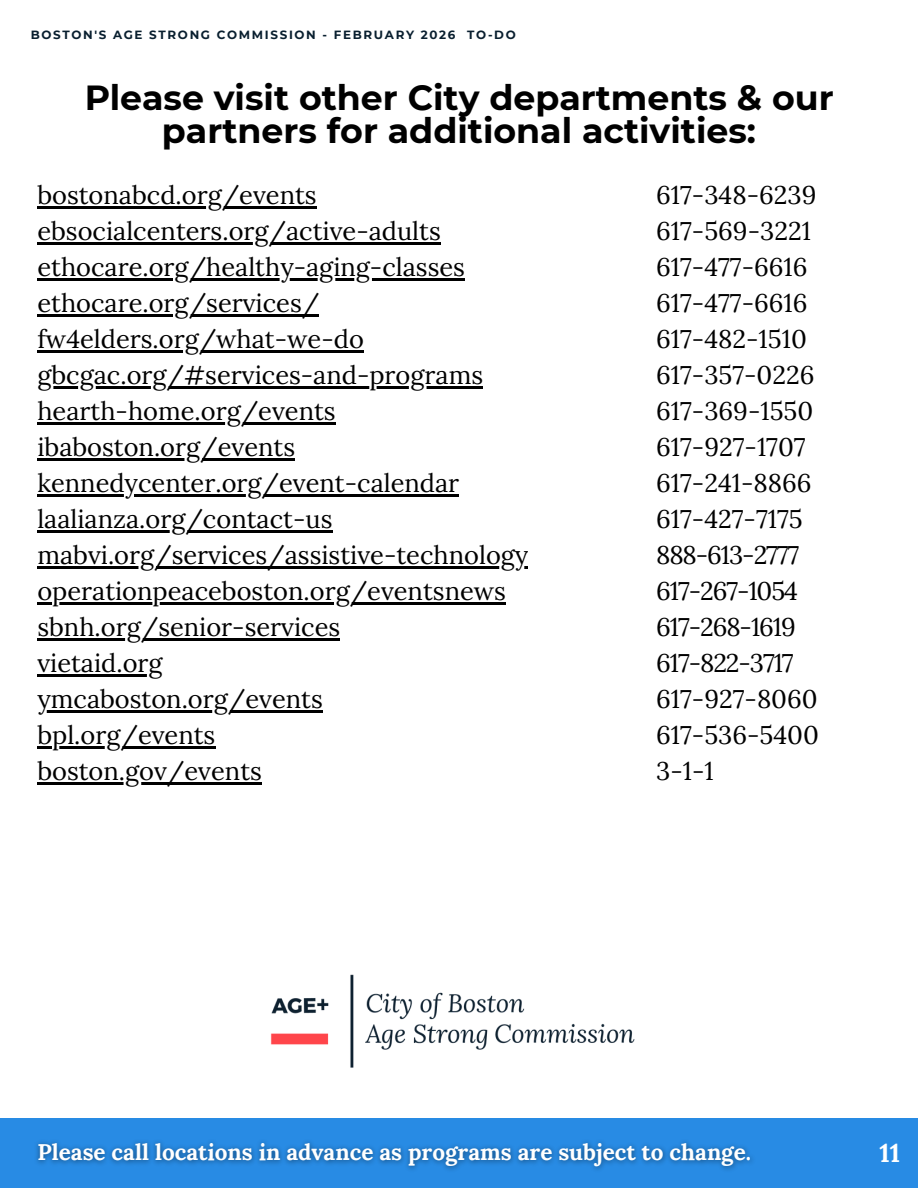
<style>
.page{position:relative;width:918px;height:1188px;background:#fff}
.page>*{position:absolute;margin:0;border:0;box-sizing:border-box;transform-origin:0 0}
.t1{font:700 34.8px/33px "Montserrat";color:#000;text-align:center}
.t2{font:25.5px/36px "Lora";color:#000}
.t3{font:700 25.5px "Lora";color:#fff}
.t4{font:700 22.5px "Lora";color:#fff}
.t5{font:700 11.85px "Montserrat";letter-spacing:.14em;color:#091f2f}
</style>
<div class="page">
<div style="left:0;top:1118px;width:918px;height:70px;background:#288be4"></div>
<hr style="left:37px;top:206px;width:280px;height:2px;background:#000">
<hr style="left:37px;top:242px;width:404px;height:2px;background:#000">
<hr style="left:37px;top:278px;width:428px;height:2px;background:#000">
<hr style="left:37px;top:314px;width:282px;height:2px;background:#000">
<hr style="left:37px;top:350px;width:327px;height:2px;background:#000">
<hr style="left:37px;top:386px;width:446px;height:2px;background:#000">
<hr style="left:37px;top:422px;width:299px;height:2px;background:#000">
<hr style="left:37px;top:458px;width:258px;height:2px;background:#000">
<hr style="left:37px;top:494px;width:422px;height:2px;background:#000">
<hr style="left:37px;top:530px;width:295px;height:2px;background:#000">
<hr style="left:37px;top:566px;width:491px;height:2px;background:#000">
<hr style="left:37px;top:602px;width:469px;height:2px;background:#000">
<hr style="left:37px;top:638px;width:303px;height:2px;background:#000">
<hr style="left:37px;top:674px;width:126px;height:2px;background:#000">
<hr style="left:37px;top:710px;width:286px;height:2px;background:#000">
<hr style="left:37px;top:746px;width:178px;height:2px;background:#000">
<hr style="left:37px;top:782px;width:225px;height:2px;background:#000">
<img style="left:270px;top:974px;width:365px;height:94px">
<img style="left:36px;top:1141px;width:717px;height:29px">
<p class="t5" style="left:31px;top:28px;width:487px">BOSTON'S AGE STRONG COMMISSION - FEBRUARY 2026 TO-DO</p>
<h1 class="t1" style="left:84px;top:81px;width:751px">Please visit other City departments &amp; our partners for additional activities:</h1>
<h3 class="t2" style="left:656px;top:177px;width:164px">617-348-6239<br>617-569-3221<br>617-477-6616<br>617-477-6616<br>617-482-1510<br>617-357-0226<br>617-369-1550<br>617-927-1707<br>617-241-8866<br>617-427-7175<br>888-613-2777<br>617-267-1054<br>617-268-1619<br>617-822-3717<br>617-927-8060<br>617-536-5400<br>3-1-1</h3>
<h2 class="t2" style="left:37px;top:177px;width:492px">bostonabcd.org/events ebsocialcenters.org/active-adults ethocare.org/healthy-aging-classes ethocare.org/services/ fw4elders.org/what-we-do gbcgac.org/#services-and-programs hearth-home.org/events ibaboston.org/events kennedycenter.org/event-calendar laalianza.org/contact-us mabvi.org/services/assistive-technology operationpeaceboston.org/eventsnews sbnh.org/senior-services<br>vietaid.org<br>ymcaboston.org/events<br>bpl.org/events<br>boston.gov/events</h2>
<h4 class="t4" style="left:37px;top:1137px;width:715px">Please call locations in advance as programs are subject to change.</h4>
<p class="t3" style="left:880px;top:1136px;width:22px">11</p>
</div>
